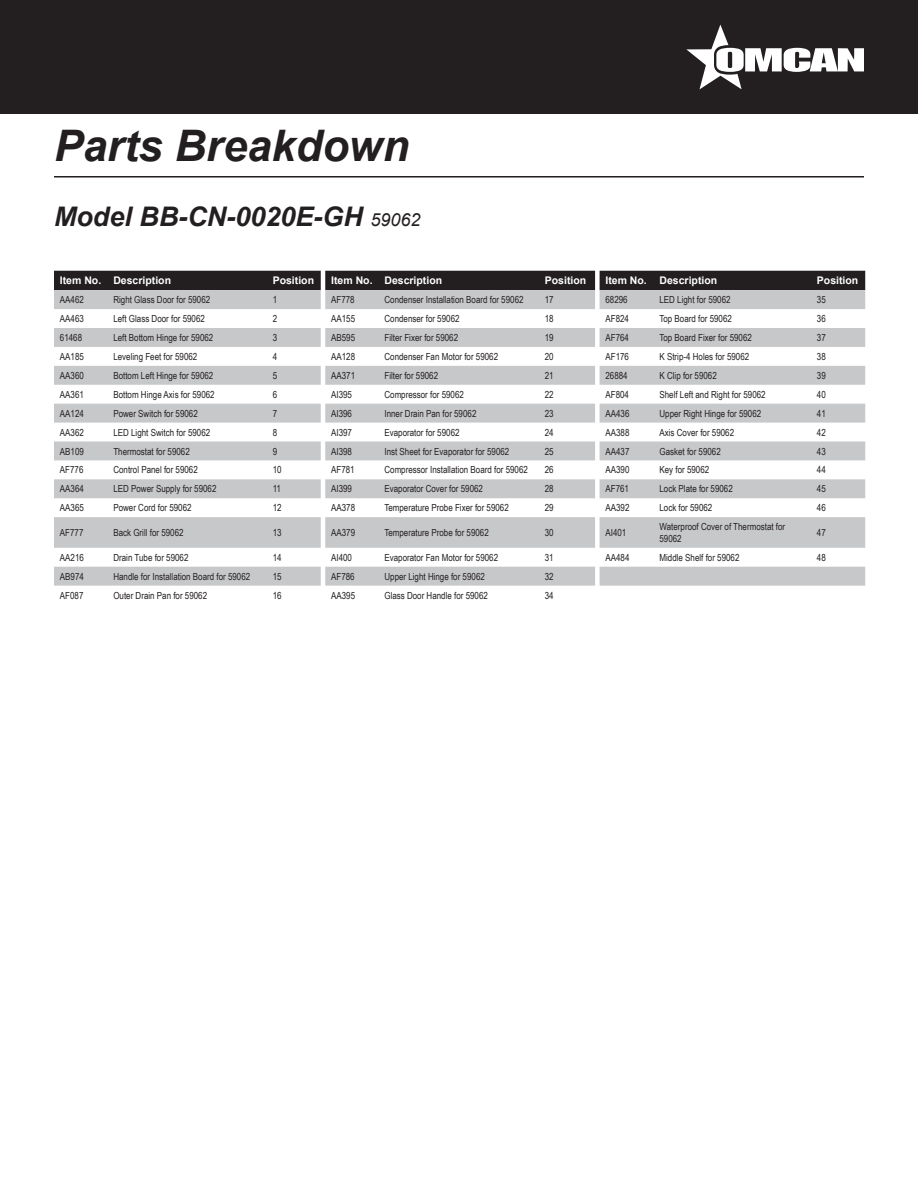
<style>
.page{position:relative;width:918px;height:1188px;background:#fff}
.page>*{position:absolute;margin:0;border:0;box-sizing:border-box;transform-origin:0 0}
.t1{font:italic 700 43.5px "Arial";color:#231f20}
.t2{font:italic 700 27px "Arial";color:#231f20}
.t3{font:700 10.5px "Arial";color:#fff}
.t4{font:9.75px/11.7px "Arial Narrow";color:#231f20}
.s1{font-weight:400;font-size:18px}
</style>
<div class="page">
<div style="left:0;top:0;width:918px;height:114px;background:#231f20"></div>
<svg style="left:686px;top:25px;width:178px;height:64px"></svg>
<hr style="left:54px;top:176px;width:810px;height:2px;background:#231f20">
<div style="left:54px;top:271px;width:811px;height:19px;background:#231f20"></div>
<svg style="left:54px;top:290px;width:811px;height:296px;fill:#c7c8ca"></svg>
<p class="t1" style="left:54px;top:116px;width:357px">Parts Breakdown</p>
<p class="t2" style="left:54px;top:198px;width:368px">Model BB-CN-0020E-GH <span class="s1">59062</span></p>
<p class="t3" style="left:60px;top:273px;width:43px">Item No.</p>
<p class="t3" style="left:113px;top:273px;width:59px">Description</p>
<p class="t3" style="left:273px;top:273px;width:43px">Position</p>
<p class="t3" style="left:331px;top:273px;width:43px">Item No.</p>
<p class="t3" style="left:384px;top:273px;width:59px">Description</p>
<p class="t3" style="left:545px;top:273px;width:43px">Position</p>
<p class="t3" style="left:605px;top:273px;width:43px">Item No.</p>
<p class="t3" style="left:660px;top:273px;width:59px">Description</p>
<p class="t3" style="left:817px;top:273px;width:43px">Position</p>
<p class="t4" style="left:60px;top:294px;width:26px">AA462</p>
<p class="t4" style="left:113px;top:294px;width:98px">Right Glass Door for 59062</p>
<p class="t4" style="left:273px;top:294px;width:6px">1</p>
<p class="t4" style="left:331px;top:294px;width:25px">AF778</p>
<p class="t4" style="left:384px;top:294px;width:141px">Condenser Installation Board for 59062</p>
<p class="t4" style="left:545px;top:294px;width:10px">17</p>
<p class="t4" style="left:605px;top:294px;width:24px">68296</p>
<p class="t4" style="left:660px;top:294px;width:73px">LED Light for 59062</p>
<p class="t4" style="left:817px;top:294px;width:10px">35</p>
<p class="t4" style="left:60px;top:312px;width:26px">AA463</p>
<p class="t4" style="left:113px;top:312px;width:93px">Left Glass Door for 59062</p>
<p class="t4" style="left:273px;top:312px;width:6px">2</p>
<p class="t4" style="left:331px;top:312px;width:26px">AA155</p>
<p class="t4" style="left:384px;top:312px;width:77px">Condenser for 59062</p>
<p class="t4" style="left:545px;top:312px;width:10px">18</p>
<p class="t4" style="left:605px;top:312px;width:25px">AF824</p>
<p class="t4" style="left:660px;top:312px;width:74px">Top Board for 59062</p>
<p class="t4" style="left:817px;top:312px;width:10px">36</p>
<p class="t4" style="left:60px;top:331px;width:24px">61468</p>
<p class="t4" style="left:113px;top:331px;width:102px">Left Bottom Hinge for 59062</p>
<p class="t4" style="left:273px;top:331px;width:6px">3</p>
<p class="t4" style="left:331px;top:331px;width:26px">AB595</p>
<p class="t4" style="left:384px;top:331px;width:75px">Filter Fixer for 59062</p>
<p class="t4" style="left:545px;top:331px;width:10px">19</p>
<p class="t4" style="left:605px;top:331px;width:25px">AF764</p>
<p class="t4" style="left:660px;top:331px;width:94px">Top Board Fixer for 59062</p>
<p class="t4" style="left:817px;top:331px;width:10px">37</p>
<p class="t4" style="left:60px;top:350px;width:26px">AA185</p>
<p class="t4" style="left:113px;top:350px;width:86px">Leveling Feet for 59062</p>
<p class="t4" style="left:273px;top:350px;width:6px">4</p>
<p class="t4" style="left:331px;top:350px;width:26px">AA128</p>
<p class="t4" style="left:384px;top:350px;width:115px">Condenser Fan Motor for 59062</p>
<p class="t4" style="left:545px;top:350px;width:10px">20</p>
<p class="t4" style="left:605px;top:350px;width:25px">AF176</p>
<p class="t4" style="left:660px;top:350px;width:91px">K Strip-4 Holes for 59062</p>
<p class="t4" style="left:817px;top:350px;width:10px">38</p>
<p class="t4" style="left:60px;top:369px;width:26px">AA360</p>
<p class="t4" style="left:113px;top:369px;width:102px">Bottom Left Hinge for 59062</p>
<p class="t4" style="left:273px;top:369px;width:6px">5</p>
<p class="t4" style="left:331px;top:369px;width:26px">AA371</p>
<p class="t4" style="left:384px;top:369px;width:55px">Filter for 59062</p>
<p class="t4" style="left:545px;top:369px;width:10px">21</p>
<p class="t4" style="left:605px;top:369px;width:24px">26884</p>
<p class="t4" style="left:660px;top:369px;width:59px">K Clip for 59062</p>
<p class="t4" style="left:817px;top:369px;width:10px">39</p>
<p class="t4" style="left:60px;top:388px;width:26px">AA361</p>
<p class="t4" style="left:113px;top:388px;width:103px">Bottom Hinge Axis for 59062</p>
<p class="t4" style="left:273px;top:388px;width:6px">6</p>
<p class="t4" style="left:331px;top:388px;width:22px">AI395</p>
<p class="t4" style="left:384px;top:388px;width:81px">Compressor for 59062</p>
<p class="t4" style="left:545px;top:388px;width:10px">22</p>
<p class="t4" style="left:605px;top:388px;width:25px">AF804</p>
<p class="t4" style="left:660px;top:388px;width:108px">Shelf Left and Right for 59062</p>
<p class="t4" style="left:817px;top:388px;width:10px">40</p>
<p class="t4" style="left:60px;top:407px;width:26px">AA124</p>
<p class="t4" style="left:113px;top:407px;width:86px">Power Switch for 59062</p>
<p class="t4" style="left:273px;top:407px;width:6px">7</p>
<p class="t4" style="left:331px;top:407px;width:22px">AI396</p>
<p class="t4" style="left:384px;top:407px;width:94px">Inner Drain Pan for 59062</p>
<p class="t4" style="left:545px;top:407px;width:10px">23</p>
<p class="t4" style="left:605px;top:407px;width:26px">AA436</p>
<p class="t4" style="left:660px;top:407px;width:103px">Upper Right Hinge for 59062</p>
<p class="t4" style="left:817px;top:407px;width:10px">41</p>
<p class="t4" style="left:60px;top:426px;width:26px">AA362</p>
<p class="t4" style="left:113px;top:426px;width:98px">LED Light Switch for 59062</p>
<p class="t4" style="left:273px;top:426px;width:6px">8</p>
<p class="t4" style="left:331px;top:426px;width:22px">AI397</p>
<p class="t4" style="left:384px;top:426px;width:77px">Evaporator for 59062</p>
<p class="t4" style="left:545px;top:426px;width:10px">24</p>
<p class="t4" style="left:605px;top:426px;width:26px">AA388</p>
<p class="t4" style="left:660px;top:426px;width:76px">Axis Cover for 59062</p>
<p class="t4" style="left:817px;top:426px;width:10px">42</p>
<p class="t4" style="left:60px;top:445px;width:26px">AB109</p>
<p class="t4" style="left:113px;top:445px;width:78px">Thermostat for 59062</p>
<p class="t4" style="left:273px;top:445px;width:6px">9</p>
<p class="t4" style="left:331px;top:445px;width:22px">AI398</p>
<p class="t4" style="left:384px;top:445px;width:126px">Inst Sheet for Evaporator for 59062</p>
<p class="t4" style="left:545px;top:445px;width:10px">25</p>
<p class="t4" style="left:605px;top:445px;width:26px">AA437</p>
<p class="t4" style="left:660px;top:445px;width:63px">Gasket for 59062</p>
<p class="t4" style="left:817px;top:445px;width:10px">43</p>
<p class="t4" style="left:60px;top:464px;width:25px">AF776</p>
<p class="t4" style="left:113px;top:464px;width:86px">Control Panel for 59062</p>
<p class="t4" style="left:273px;top:464px;width:10px">10</p>
<p class="t4" style="left:331px;top:464px;width:25px">AF781</p>
<p class="t4" style="left:384px;top:464px;width:145px">Compressor Installation Board for 59062</p>
<p class="t4" style="left:545px;top:464px;width:10px">26</p>
<p class="t4" style="left:605px;top:464px;width:26px">AA390</p>
<p class="t4" style="left:660px;top:464px;width:51px">Key for 59062</p>
<p class="t4" style="left:817px;top:464px;width:10px">44</p>
<p class="t4" style="left:60px;top:483px;width:26px">AA364</p>
<p class="t4" style="left:113px;top:483px;width:105px">LED Power Supply for 59062</p>
<p class="t4" style="left:273px;top:483px;width:10px">11</p>
<p class="t4" style="left:331px;top:483px;width:22px">AI399</p>
<p class="t4" style="left:384px;top:483px;width:100px">Evaporator Cover for 59062</p>
<p class="t4" style="left:545px;top:483px;width:10px">28</p>
<p class="t4" style="left:605px;top:483px;width:25px">AF761</p>
<p class="t4" style="left:660px;top:483px;width:75px">Lock Plate for 59062</p>
<p class="t4" style="left:817px;top:483px;width:10px">45</p>
<p class="t4" style="left:60px;top:502px;width:26px">AA365</p>
<p class="t4" style="left:113px;top:502px;width:80px">Power Cord for 59062</p>
<p class="t4" style="left:273px;top:502px;width:10px">12</p>
<p class="t4" style="left:331px;top:502px;width:26px">AA378</p>
<p class="t4" style="left:384px;top:502px;width:126px">Temperature Probe Fixer for 59062</p>
<p class="t4" style="left:545px;top:502px;width:10px">29</p>
<p class="t4" style="left:605px;top:502px;width:26px">AA392</p>
<p class="t4" style="left:660px;top:502px;width:54px">Lock for 59062</p>
<p class="t4" style="left:817px;top:502px;width:10px">46</p>
<p class="t4" style="left:60px;top:526px;width:25px">AF777</p>
<p class="t4" style="left:113px;top:526px;width:72px">Back Grill for 59062</p>
<p class="t4" style="left:273px;top:526px;width:10px">13</p>
<p class="t4" style="left:331px;top:526px;width:26px">AA379</p>
<p class="t4" style="left:384px;top:526px;width:106px">Temperature Probe for 59062</p>
<p class="t4" style="left:545px;top:526px;width:10px">30</p>
<p class="t4" style="left:605px;top:526px;width:22px">AI401</p>
<p class="t4" style="left:660px;top:521px;width:127px">Waterproof Cover of Thermostat for<br>59062</p>
<p class="t4" style="left:817px;top:526px;width:10px">47</p>
<p class="t4" style="left:60px;top:551px;width:26px">AA216</p>
<p class="t4" style="left:113px;top:551px;width:77px">Drain Tube for 59062</p>
<p class="t4" style="left:273px;top:551px;width:10px">14</p>
<p class="t4" style="left:331px;top:551px;width:22px">AI400</p>
<p class="t4" style="left:384px;top:551px;width:115px">Evaporator Fan Motor for 59062</p>
<p class="t4" style="left:545px;top:551px;width:10px">31</p>
<p class="t4" style="left:605px;top:551px;width:26px">AA484</p>
<p class="t4" style="left:660px;top:551px;width:81px">Middle Shelf for 59062</p>
<p class="t4" style="left:817px;top:551px;width:10px">48</p>
<p class="t4" style="left:60px;top:570px;width:26px">AB974</p>
<p class="t4" style="left:113px;top:570px;width:138px">Handle for Installation Board for 59062</p>
<p class="t4" style="left:273px;top:570px;width:10px">15</p>
<p class="t4" style="left:331px;top:570px;width:25px">AF786</p>
<p class="t4" style="left:384px;top:570px;width:102px">Upper Light Hinge for 59062</p>
<p class="t4" style="left:545px;top:570px;width:10px">32</p>
<p class="t4" style="left:60px;top:589px;width:25px">AF087</p>
<p class="t4" style="left:113px;top:589px;width:95px">Outer Drain Pan for 59062</p>
<p class="t4" style="left:273px;top:589px;width:10px">16</p>
<p class="t4" style="left:331px;top:589px;width:26px">AA395</p>
<p class="t4" style="left:384px;top:589px;width:105px">Glass Door Handle for 59062</p>
<p class="t4" style="left:545px;top:589px;width:10px">34</p>
</div>
